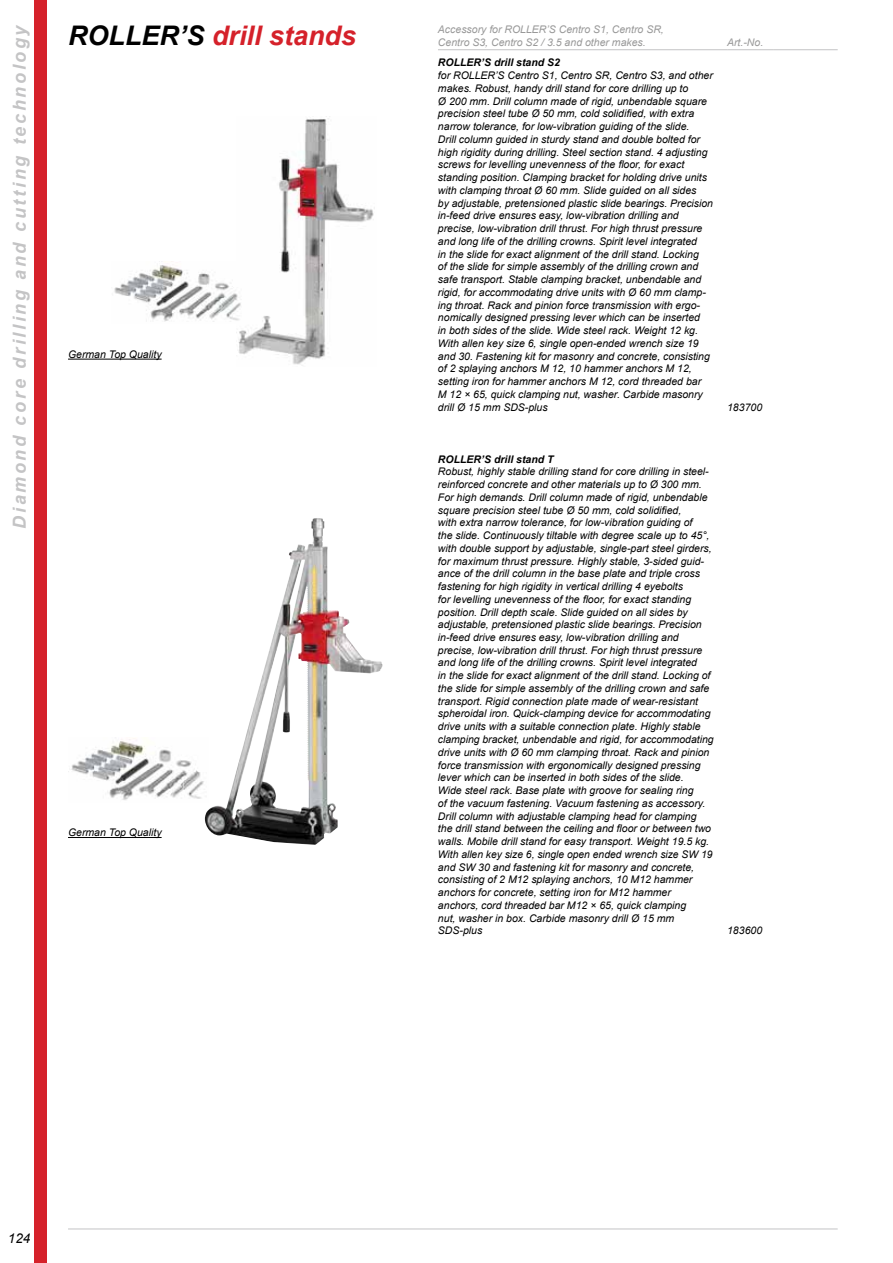
<style>
.page{position:relative;width:893px;height:1263px;background:#fff}
.page>*{position:absolute;margin:0;border:0;box-sizing:border-box;transform-origin:0 0}
.t1{font:italic 700 27px "Arial";color:#d5212a}
.t2{font:italic 700 18px "Arial";letter-spacing:.145em;color:#c4c4c5}
.t3{font:italic 13.5px "Arial";color:#000}
.t4{font:italic 10.5px/12.8px "Arial";color:#000}
.t5{font:italic 10.5px/12.8px "Arial";color:#989898}
.t6{font:italic 700 10.5px "Arial";color:#000}
.s1{color:#000}
</style>
<div class="page">
<div style="left:34px;top:0;width:13px;height:1263px;background:#d5212a"></div>
<hr style="left:68px;top:1228px;width:770px;height:1px;background:#c4c4c5">
<img style="left:238px;top:118px;width:137px;height:248px">
<img style="left:205px;top:519px;width:177px;height:326px">
<img style="left:114px;top:262px;width:131px;height:62px">
<img style="left:68px;top:738px;width:140px;height:64px">
<hr style="left:438px;top:49px;width:289px;height:1px;background:#c4c4c5">
<hr style="left:727px;top:49px;width:47px;height:1px;background:#c4c4c5">
<hr style="left:774px;top:49px;width:64px;height:1px;background:#c4c4c5">
<hr style="left:68px;top:359px;width:94px;height:1px;background:#000">
<hr style="left:68px;top:837px;width:94px;height:1px;background:#000">
<h2 class="t2" style="left:8px;top:529px;width:506px;rotate:-90deg">Diamond core drilling and cutting technology</h2>
<h1 class="t1" style="left:68px;top:18px;width:290px"><span class="s1">ROLLER’S</span> drill stands</h1>
<p class="t5" style="left:438px;top:23px;width:227px">Accessory for ROLLER’S Centro S1, Centro SR,<br>Centro S3, Centro S2 / 3.5 and other makes.</p>
<p class="t6" style="left:438px;top:56px;width:123px">ROLLER’S drill stand S2</p>
<p class="t4" style="left:438px;top:69px;width:277px">for ROLLER’S Centro S1, Centro SR, Centro S3, and other makes. Robust, handy drill stand for core drilling up to<br>Ø 200 mm. Drill column made of rigid, unbendable square precision steel tube Ø 50 mm, cold solidified, with extra narrow tolerance, for low-vibration guiding of the slide.<br>Drill column guided in sturdy stand and double bolted for high rigidity during drilling. Steel section stand. 4 adjusting screws for levelling unevenness of the floor, for exact standing position. Clamping bracket for holding drive units with clamping throat Ø 60 mm. Slide guided on all sides<br>by adjustable, pretensioned plastic slide bearings. Precision in-feed drive ensures easy, low-vibration drilling and precise, low-vibration drill thrust. For high thrust pressure and long life of the drilling crowns. Spirit level integrated<br>in the slide for exact alignment of the drill stand. Locking<br>of the slide for simple assembly of the drilling crown and safe transport. Stable clamping bracket, unbendable and rigid, for accommodating drive units with Ø 60 mm clamp&shy;ing throat. Rack and pinion force transmission with ergo&shy;nomically designed pressing lever which can be inserted<br>in both sides of the slide. Wide steel rack. Weight 12 kg.<br>With allen key size 6, single open-ended wrench size 19 and 30. Fastening kit for masonry and concrete, consisting of 2 splaying anchors M 12, 10 hammer anchors M 12, setting iron for hammer anchors M 12, cord threaded bar<br>M 12 × 65, quick clamping nut, washer. Carbide masonry drill Ø 15 mm SDS-plus</p>
<p class="t4" style="left:68px;top:348px;width:95px">German Top Quality</p>
<p class="t6" style="left:438px;top:452px;width:117px">ROLLER’S drill stand T</p>
<p class="t4" style="left:438px;top:465px;width:277px">Robust, highly stable drilling stand for core drilling in steel&shy;reinforced concrete and other materials up to Ø 300 mm.<br>For high demands. Drill column made of rigid, unbendable square precision steel tube Ø 50 mm, cold solidified,<br>with extra narrow tolerance, for low-vibration guiding of<br>the slide. Continuously tiltable with degree scale up to 45°, with double support by adjustable, single-part steel girders, for maximum thrust pressure. Highly stable, 3-sided guid&shy;ance of the drill column in the base plate and triple cross fastening for high rigidity in vertical drilling 4 eyebolts<br>for levelling unevenness of the floor, for exact standing position. Drill depth scale. Slide guided on all sides by adjustable, pretensioned plastic slide bearings. Precision in-feed drive ensures easy, low-vibration drilling and precise, low-vibration drill thrust. For high thrust pressure and long life of the drilling crowns. Spirit level integrated<br>in the slide for exact alignment of the drill stand. Locking of the slide for simple assembly of the drilling crown and safe transport. Rigid connection plate made of wear-resistant spheroidal iron. Quick-clamping device for accommodating drive units with a suitable connection plate. Highly stable clamping bracket, unbendable and rigid, for accommodating drive units with Ø 60 mm clamping throat. Rack and pinion force transmission with ergonomically designed pressing lever which can be inserted in both sides of the slide.<br>Wide steel rack. Base plate with groove for sealing ring<br>of the vacuum fastening. Vacuum fastening as accessory.<br>Drill column with adjustable clamping head for clamping the drill stand between the ceiling and floor or between two walls. Mobile drill stand for easy transport. Weight 19.5 kg.<br>With allen key size 6, single open ended wrench size SW 19 and SW 30 and fastening kit for masonry and concrete, consisting of 2 M12 splaying anchors, 10 M12 hammer anchors for concrete, setting iron for M12 hammer anchors, cord threaded bar M12 × 65, quick clamping<br>nut, washer in box. Carbide masonry drill Ø 15 mm SDS-plus</p>
<p class="t4" style="left:68px;top:826px;width:95px">German Top Quality</p>
<p class="t5" style="left:727px;top:36px;width:38px">Art.-No.</p>
<p class="t4" style="left:727px;top:401px;width:37px">183700</p>
<p class="t4" style="left:727px;top:924px;width:37px">183600</p>
<p class="t3" style="left:8px;top:1229px;width:24px">124</p>
</div>
